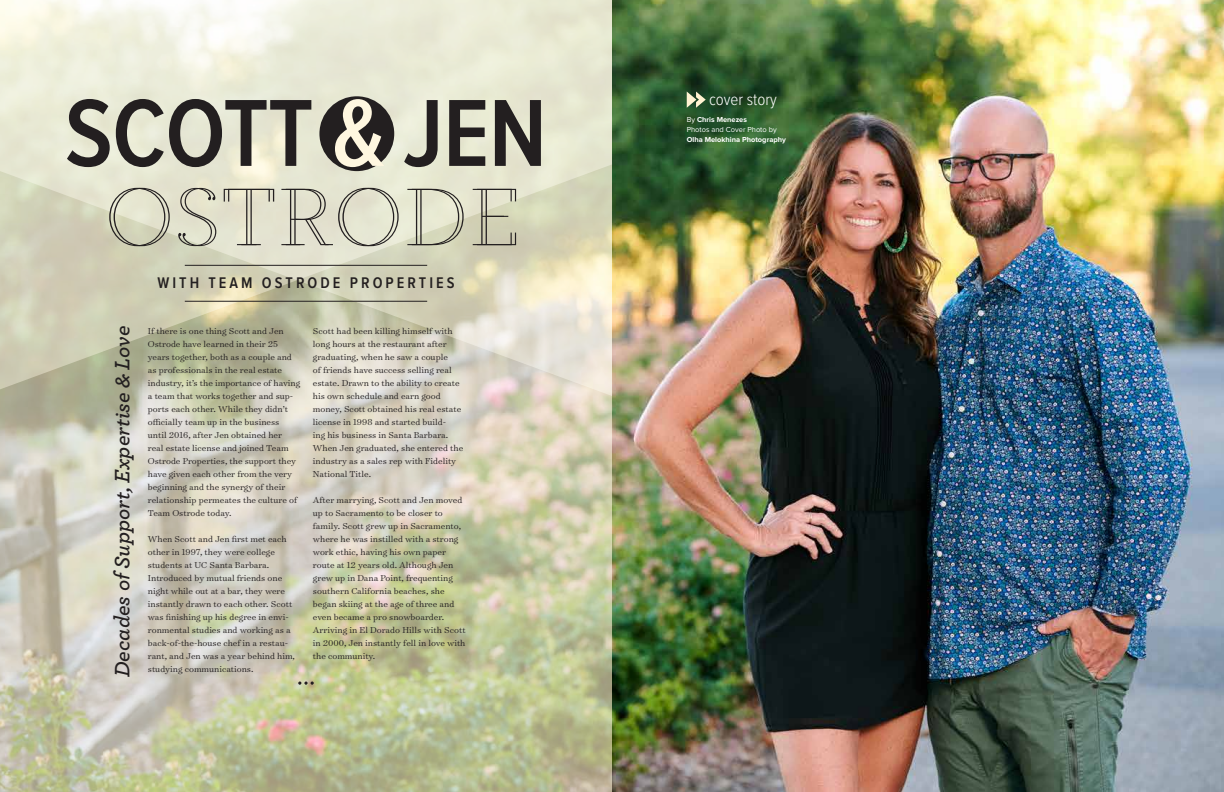
<style>
.page{position:relative;width:1224px;height:792px;background:#fff}
.page>*{position:absolute;margin:0;border:0;box-sizing:border-box;transform-origin:0 0}
.t1{font:600 98.7px "Proxima Nova Cond";letter-spacing:-.01em;color:#231f20}
.t2{font:100 85.6px "Archer Pro";letter-spacing:.06em;color:#231f20}
.t3{font:italic 600 21.9px "Archer Pro";color:#231f20}
.t4{font:300 17px "Proxima Nova Cond";color:#fff}
.t5{font:600 16px "Proxima Nova Cond";letter-spacing:.19em;color:#231f20}
.t6{font:300 9.8px/13px "Surveyor Text";color:#231f20}
.t7{font:7.5px/10px "Proxima Nova";color:#fff}
.t8{font:700 7.5px "Proxima Nova";color:#fff}
.s1{color:#fff7e0}
.s2{font-weight:700}
</style>
<div class="page">
<img style="left:612px;top:0;width:612px;height:792px">
<svg style="left:0;top:396px;width:612px;height:396px;background:#c9c8ad"></svg>
<svg style="left:0;top:0;width:612px;height:396px;background:#dfdec8"></svg>
<div style="left:319px;top:96px;width:75px;height:75px;background:#231f20;border-radius:50%"></div>
<svg style="left:687px;top:92px;width:19px;height:16px"></svg>
<hr style="left:185px;top:265px;width:242px;height:1px;background:#231f20">
<hr style="left:185px;top:301px;width:242px;height:1px;background:#231f20">
<svg style="left:298px;top:682px;width:16px;height:3px"></svg>
<h1 class="t1" style="left:65px;top:88px;width:484px">SCOTT <span class="s1">&amp;</span> JEN</h1>
<h2 class="t2" style="left:109px;top:166px;width:414px">OSTRODE</h2>
<h3 class="t5" style="left:157px;top:275px;width:299px">WITH TEAM OSTRODE PROPERTIES</h3>
<h3 class="t3" style="left:106px;top:677px;width:353px;rotate:-90deg">Decades of Support, Expertise &amp; Love</h3>
<p class="t6" style="left:148px;top:324px;width:154px">If there is one thing Scott and Jen Ostrode have learned in their 25 years together, both as a couple and as professionals in the real estate industry, it’s the importance of having a team that works together and sup&shy;ports each other. While they didn’t officially team up in the business until 2016, after Jen obtained her real estate license and joined Team Ostrode Properties, the support they have given each other from the very beginning and the synergy of their relationship permeates the culture of Team Ostrode today.</p>
<p class="t6" style="left:148px;top:532px;width:149px">When Scott and Jen first met each other in 1997, they were college students at UC Santa Barbara.<br>Introduced by mutual friends one night while out at a bar, they were instantly drawn to each other. Scott was finishing up his degree in envi&shy;ronmental studies and working as a back-of-the-house chef in a restau&shy;rant, and Jen was a year behind him, studying communications.</p>
<p class="t6" style="left:313px;top:324px;width:152px">Scott had been killing himself with long hours at the restaurant after graduating, when he saw a couple<br>of friends have success selling real estate. Drawn to the ability to create his own schedule and earn good money, Scott obtained his real estate license in 1998 and started build-<br>ing his business in Santa Barbara.<br>When Jen graduated, she entered the industry as a sales rep with Fidelity National Title.</p>
<p class="t6" style="left:313px;top:493px;width:154px">After marrying, Scott and Jen moved up to Sacramento to be closer to family. Scott grew up in Sacramento, where he was instilled with a strong work ethic, having his own paper route at 12 years old. Although Jen grew up in Dana Point, frequenting southern California beaches, she began skiing at the age of three and even became a pro snowboarder.<br>Arriving in El Dorado Hills with Scott in 2000, Jen instantly fell in love with the community.</p>
<h3 class="t4" style="left:709px;top:92px;width:69px">cover story</h3>
<p class="t7" style="left:687px;top:115px;width:91px">By <span class="s2">Chris Menezes<br></span>Photos and Cover Photo by</p>
<p class="t8" style="left:687px;top:137px;width:101px">Olha Melokhina Photography</p>
</div>
